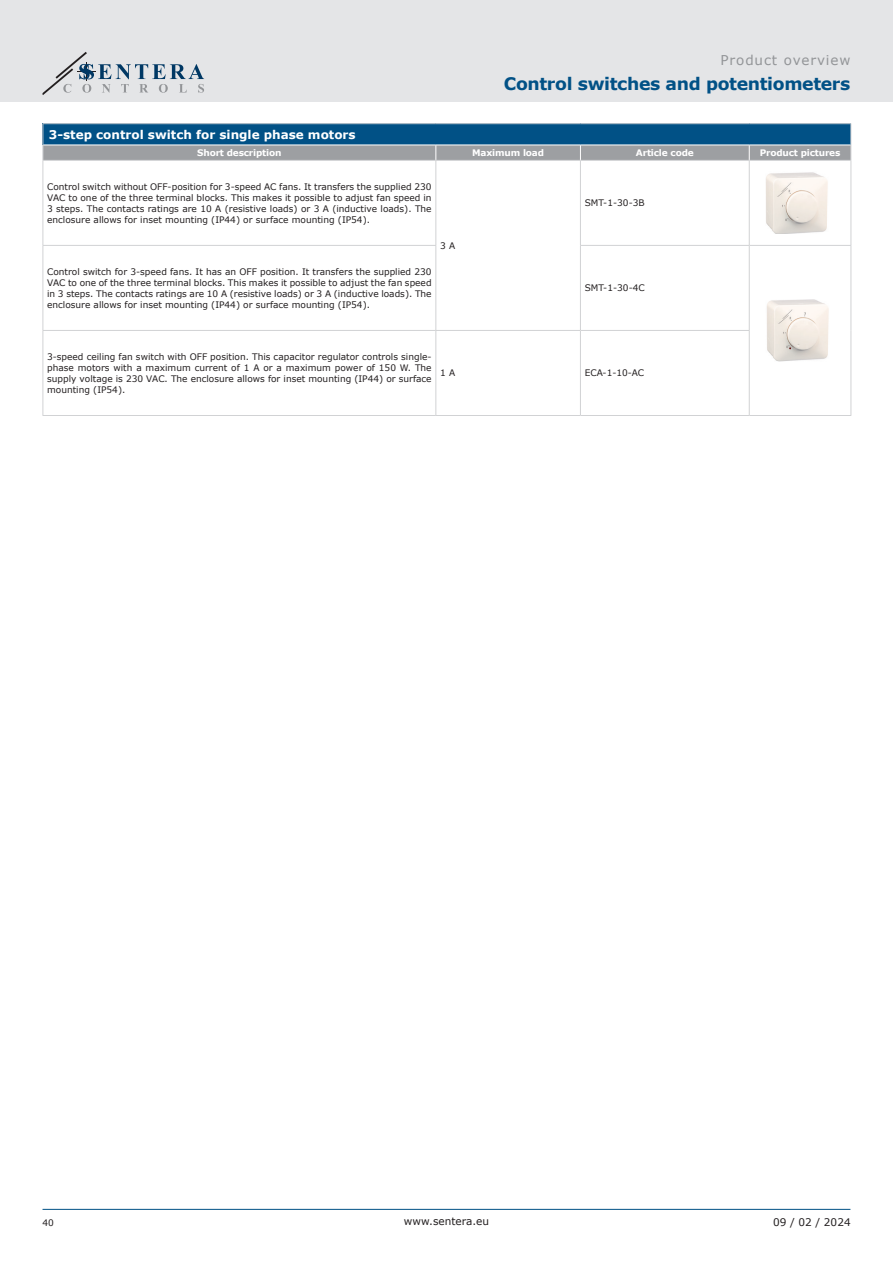
<style>
.page{position:relative;width:893px;height:1263px;background:#fff}
.page>*{position:absolute;margin:0;border:0;box-sizing:border-box;transform-origin:0 0}
.Page_title_-_no_TOC_related{font:700 17.25px "Verdana";letter-spacing:-.02em;color:#015186}
.t1{font:13.5px "Verdana";letter-spacing:.065em;color:#939598}
.Table_main_title{font:700 12px "Verdana";color:#fff}
.t2{font:10.5px "Verdana";color:#231f20}
.Table_content{font:9px/10.8px "Verdana";color:#231f20;text-align:justify}
.Table_sub_title{font:700 9px "Verdana";letter-spacing:-.02em;color:#fff}
</style>
<div class="page">
<div style="left:0;top:0;width:893px;height:102px;background:#e4e5e7"></div>
<hr style="left:43px;top:1209px;width:807px;height:1px;background:#015186">
<svg style="left:43px;top:52px;width:161px;height:43px"></svg>
<svg style="left:436px;top:161px;width:379px;height:254px"></svg>
<hr style="left:43px;top:123px;width:393px;height:1px;background:#d1d2d4">
<hr style="left:436px;top:123px;width:144px;height:1px;background:#d1d2d4">
<hr style="left:580px;top:123px;width:169px;height:1px;background:#d1d2d4">
<hr style="left:749px;top:123px;width:102px;height:1px;background:#d1d2d4">
<svg style="left:43px;top:124px;width:808px;height:36px;background:#487695"></svg>
<hr style="left:43px;top:160px;width:393px;height:1px;background:#d1d2d4">
<hr style="left:43px;top:161px;width:1px;height:84px;background:#d1d2d4">
<hr style="left:436px;top:160px;width:144px;height:1px;background:#d1d2d4">
<hr style="left:435px;top:161px;width:1px;height:84px;background:#d1d2d4">
<hr style="left:580px;top:160px;width:169px;height:1px;background:#d1d2d4">
<hr style="left:580px;top:161px;width:1px;height:84px;background:#d1d2d4">
<hr style="left:749px;top:160px;width:102px;height:1px;background:#d1d2d4">
<hr style="left:749px;top:161px;width:1px;height:84px;background:#d1d2d4">
<hr style="left:850px;top:161px;width:1px;height:84px;background:#d1d2d4">
<hr style="left:43px;top:245px;width:393px;height:1px;background:#d1d2d4">
<hr style="left:43px;top:246px;width:1px;height:84px;background:#d1d2d4">
<hr style="left:435px;top:246px;width:1px;height:84px;background:#d1d2d4">
<hr style="left:580px;top:245px;width:169px;height:1px;background:#d1d2d4">
<hr style="left:580px;top:246px;width:1px;height:84px;background:#d1d2d4">
<hr style="left:749px;top:245px;width:102px;height:1px;background:#d1d2d4">
<hr style="left:749px;top:246px;width:1px;height:84px;background:#d1d2d4">
<hr style="left:850px;top:246px;width:1px;height:84px;background:#d1d2d4">
<hr style="left:850px;top:330px;width:1px;height:85px;background:#d1d2d4">
<hr style="left:749px;top:415px;width:102px;height:1px;background:#d1d2d4">
<hr style="left:43px;top:330px;width:393px;height:1px;background:#d1d2d4">
<hr style="left:43px;top:331px;width:1px;height:84px;background:#d1d2d4">
<hr style="left:436px;top:330px;width:144px;height:1px;background:#d1d2d4">
<hr style="left:435px;top:331px;width:1px;height:84px;background:#d1d2d4">
<hr style="left:580px;top:330px;width:170px;height:1px;background:#d1d2d4">
<hr style="left:580px;top:331px;width:1px;height:84px;background:#d1d2d4">
<hr style="left:749px;top:331px;width:1px;height:84px;background:#d1d2d4">
<hr style="left:43px;top:415px;width:393px;height:1px;background:#d1d2d4">
<hr style="left:436px;top:415px;width:144px;height:1px;background:#d1d2d4">
<hr style="left:580px;top:415px;width:169px;height:1px;background:#d1d2d4">
<img style="left:766px;top:172px;width:62px;height:62px">
<img style="left:765px;top:300px;width:64px;height:61px">
<h2 class="t1" style="left:721px;top:51px;width:131px">Product overview</h2>
<p class="Page_title_-_no_TOC_related" style="left:504px;top:71px;width:348px">Control switches and potentiometers</p>
<p class="Table_main_title" style="left:49px;top:126px;width:308px">3-step control switch for single phase motors</p>
<p class="Table_sub_title" style="left:197px;top:146px;width:86px">Short description</p>
<p class="Table_sub_title" style="left:472px;top:146px;width:73px">Maximum load</p>
<p class="Table_sub_title" style="left:636px;top:146px;width:59px">Article code</p>
<p class="Table_sub_title" style="left:760px;top:146px;width:82px">Product pictures</p>
<p class="Table_content" style="left:47px;top:181px;width:386px">Control switch without OFF-position for 3-speed AC fans. It transfers the supplied 230<br>VAC to one of the three terminal blocks. This makes it possible to adjust fan speed in 3 steps. The contacts ratings are 10 A (resistive loads) or 3 A (inductive loads). The enclosure allows for inset mounting (IP44) or surface mounting (IP54).</p>
<p class="Table_content" style="left:440px;top:240px;width:17px">3 A</p>
<p class="Table_content" style="left:585px;top:198px;width:61px">SMT-1-30-3B</p>
<p class="Table_content" style="left:47px;top:266px;width:386px">Control switch for 3-speed fans. It has an OFF position. It transfers the supplied 230<br>VAC to one of the three terminal blocks. This makes it possible to adjust the fan speed in 3 steps. The contacts ratings are 10 A (resistive loads) or 3 A (inductive loads). The enclosure allows for inset mounting (IP44) or surface mounting (IP54).</p>
<p class="Table_content" style="left:585px;top:283px;width:62px">SMT-1-30-4C</p>
<p class="Table_content" style="left:47px;top:351px;width:386px">3-speed ceiling fan switch with OFF position. This capacitor regulator controls single&shy;phase motors with a maximum current of 1 A or a maximum power of 150 W. The supply voltage is 230 VAC. The enclosure allows for inset mounting (IP44) or surface mounting (IP54).</p>
<p class="Table_content" style="left:440px;top:368px;width:17px">1 A</p>
<p class="Table_content" style="left:585px;top:368px;width:61px">ECA-1-10-AC</p>
<p class="Table_content" style="left:43px;top:1217px;width:13px">40</p>
<p class="t2" style="left:404px;top:1214px;width:87px">www.sentera.eu</p>
<p class="t2" style="left:773px;top:1215px;width:79px">09 / 02 / 2024</p>
</div>
